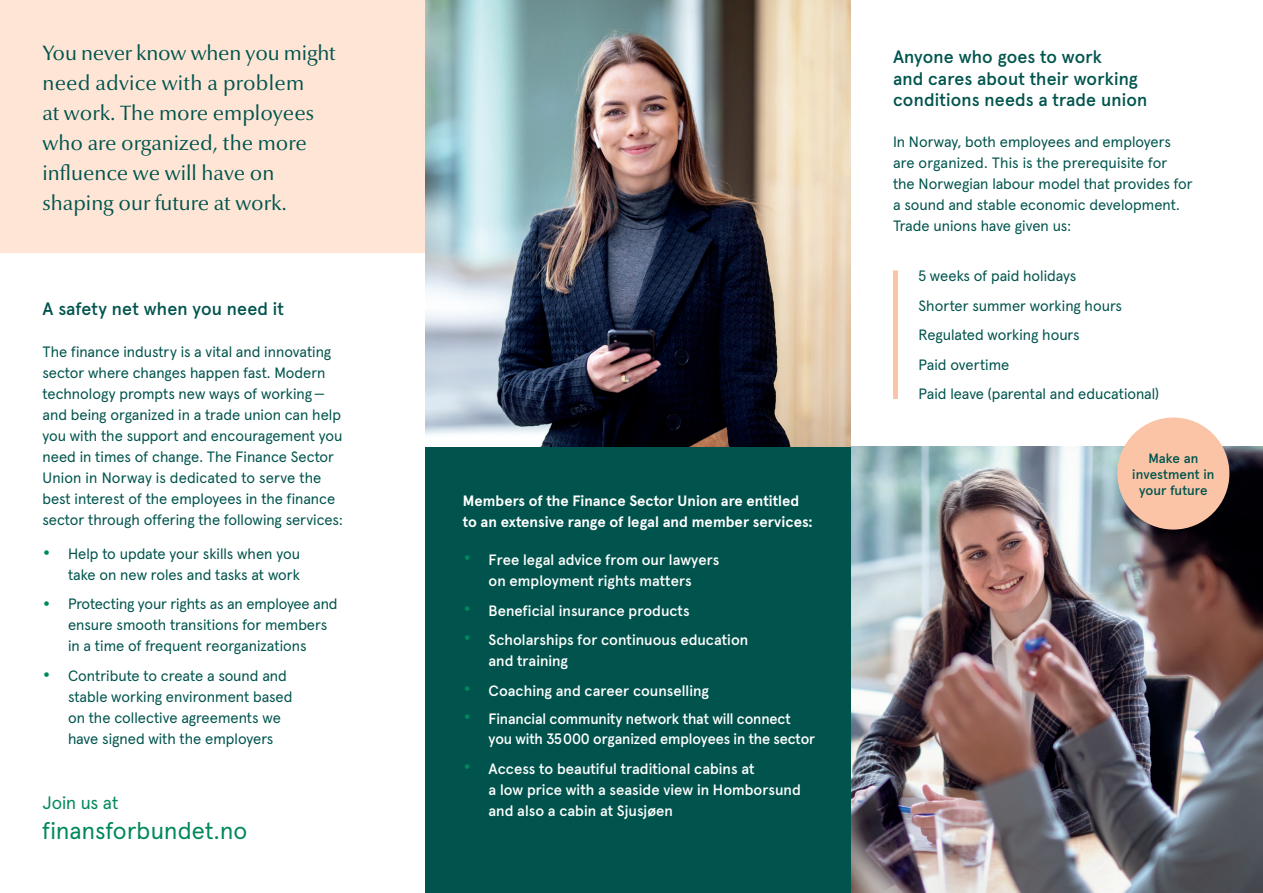
<style>
.page{position:relative;width:1263px;height:893px;background:#fff}
.page>*{position:absolute;margin:0;border:0;box-sizing:border-box;transform-origin:0 0}
.t1{font:24px "Apercu";letter-spacing:.01em;color:#00875c}
.t2{font:21px/30px "Optima Nova LT Pro";color:#00544d}
.t3{font:500 18px/21.6px "Apercu";letter-spacing:.01em;color:#00544d}
.t4{font:18px "Apercu";color:#00875c}
.t5{font:15px/21px "Apercu";color:#00544d}
.t6{font:500 15px/21px "Apercu";color:#fff}
.t7{font:700 15px/21px "Apercu";color:#fff}
.t8{font:500 13.5px/16.2px "Apercu";letter-spacing:.005em;color:#00544d;text-align:center}
.s1{font-weight:500;font-size:22.5px;color:#00875c}
.s2{font-size:22.5px;color:#00875c}
</style>
<div class="page">
<img style="left:850px;top:446px;width:413px;height:447px">
<div style="left:425px;top:446px;width:425px;height:447px;background:#00544d"></div>
<div style="left:0;top:0;width:425px;height:252px;background:#fee5d6"></div>
<img style="left:425px;top:0;width:425px;height:446px">
<div style="left:1117px;top:417px;width:112px;height:113px;background:#fbc4a6;border-radius:50%"></div>
<div style="left:893px;top:270px;width:5px;height:129px;background:#fbc4a6"></div>
<h2 class="t2" style="left:43px;top:38px;width:295px">You never know when you might need advice with a problem<br>at work. The more employees who are organized, the more influence we will have on shaping our future at work.</h2>
<p class="t3" style="left:893px;top:44px;width:256px">Anyone who goes to work<br>and cares about their working conditions needs a trade union</p>
<p class="t5" style="left:893px;top:130px;width:301px">In Norway, both employees and employers are organized. This is the prerequisite for the Norwegian labour model that provides for a sound and stable economic development.<br>Trade unions have given us:</p>
<p class="t3" style="left:43px;top:296px;width:243px">A safety net when you need it</p>
<p class="t5" style="left:43px;top:340px;width:302px">The finance industry is a vital and innovating sector where changes happen fast. Modern technology prompts new ways of working— and being organized in a trade union can help you with the support and encouragement you need in times of change. The Finance Sector Union in Norway is dedicated to serve the best interest of the employees in the finance sector through offering the following services:</p>
<p class="t5" style="left:43px;top:542px;width:259px;text-align:right"><span class="s1">•</span> Help to update your skills when you take on new roles and tasks at work</p>
<p class="t5" style="left:68px;top:592px;width:271px;text-indent:-26px"><span class="s1">•</span> Protecting your rights as an employee and ensure smooth transitions for members in a time of frequent reorganizations</p>
<p class="t5" style="left:68px;top:664px;width:226px;text-indent:-26px"><span class="s1">•</span> Contribute to create a sound and stable working environment based on the collective agreements we have signed with the employers</p>
<p class="t4" style="left:43px;top:789px;width:77px">Join us at</p>
<h1 class="t1" style="left:43px;top:812px;width:206px">finansforbundet.no</h1>
<p class="t7" style="left:463px;top:489px;width:351px">Members of the Finance Sector Union are entitled to an extensive range of legal and member services:</p>
<p class="t6" style="left:463px;top:548px;width:258px;text-align:center"><span class="s2">•</span> Free legal advice from our lawyers on employment rights matters</p>
<p class="t6" style="left:463px;top:599px;width:228px"><span class="s2">•</span> Beneficial insurance products</p>
<p class="t6" style="left:488px;top:628px;width:261px;text-indent:-26px"><span class="s2">•</span> Scholarships for continuous education and training</p>
<p class="t6" style="left:463px;top:679px;width:248px"><span class="s2">•</span> Coaching and career counselling</p>
<p class="t6" style="left:488px;top:707px;width:328px;line-height:20.1px;text-indent:-26px"><span class="s2">•</span> Financial community network that will connect you with 35000 organized employees in the sector</p>
<p class="t6" style="left:488px;top:757px;width:314px;text-indent:-26px"><span class="s2">•</span> Access to beautiful traditional cabins at<br>a low price with a seaside view in Homborsund and also a cabin at Sjusjøen</p>
<p class="t5" style="left:918px;top:260px;width:242px;line-height:29.5px">5 weeks of paid holidays<br>Shorter summer working hours<br>Regulated working hours<br>Paid overtime<br>Paid leave (parental and educational)</p>
<p class="t8" style="left:1132px;top:449px;width:84px">Make an investment in your future</p>
</div>
